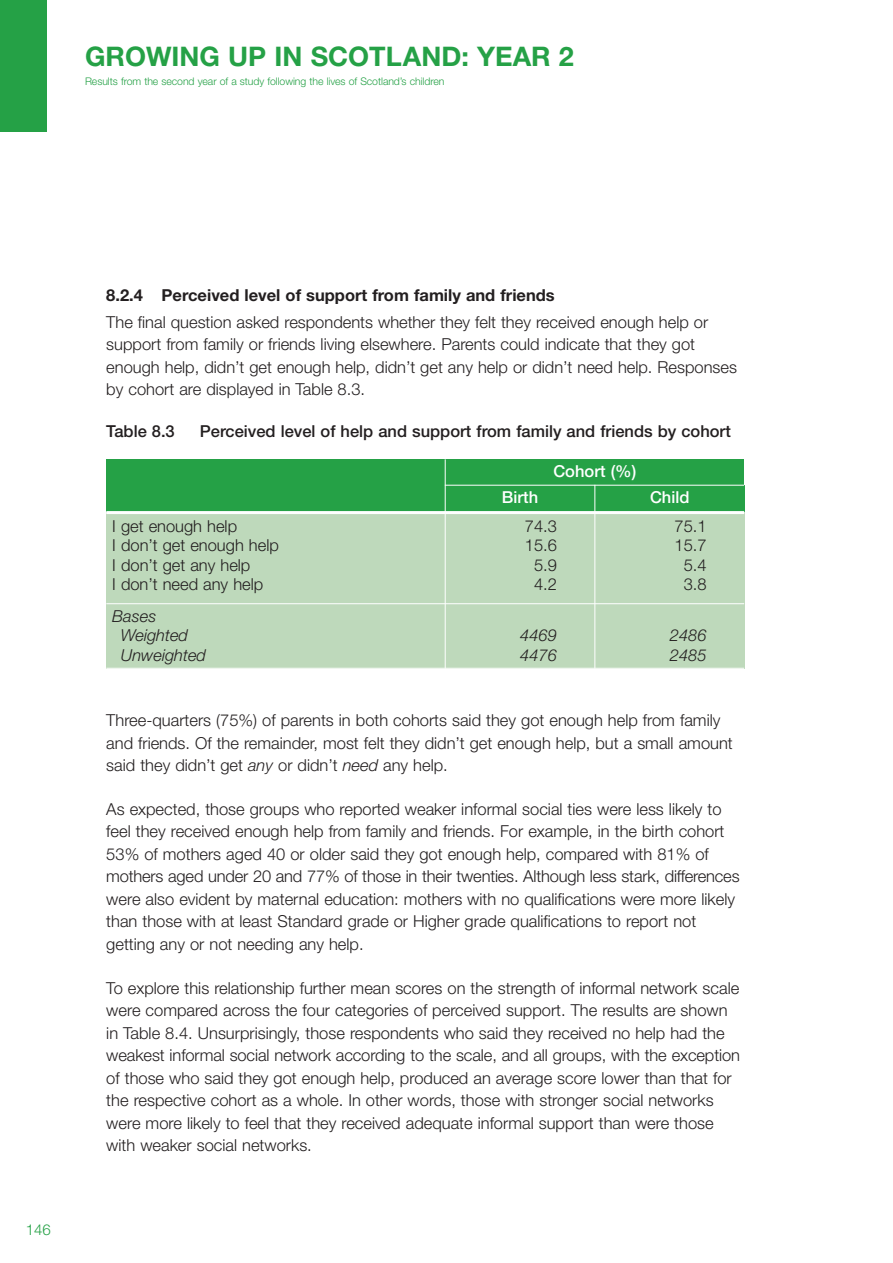
<style>
.page{position:relative;width:893px;height:1263px;background:#fff}
.page>*{position:absolute;margin:0;border:0;box-sizing:border-box;transform-origin:0 0}
.t1{font:700 27px "Helvetica Neue";color:#25a146}
.t2{font:300 16.5px/22.5px "Helvetica Neue";color:#231f20}
.t3{font:500 16.5px "Helvetica Neue";color:#231f20}
.t4{font:700 16.5px "Helvetica Neue";color:#231f20}
.t5{font:italic 300 16.5px/19.5px "Helvetica Neue";color:#231f20}
.t6{font:500 16.5px "Helvetica Neue";color:#fff}
.t7{font:300 15px "Helvetica Neue";color:#25a146}
.t8{font:300 10.5px "Helvetica Neue";letter-spacing:-.005em;color:#25a146}
.s1{font-style:italic}
</style>
<div class="page">
<div style="left:0;top:0;width:47px;height:132px;background:#25a146"></div>
<div style="left:106px;top:459px;width:339px;height:54px;background:#25a146"></div>
<div style="left:445px;top:459px;width:299px;height:26px;background:#25a146"></div>
<div style="left:445px;top:485px;width:150px;height:28px;background:#25a146"></div>
<div style="left:595px;top:485px;width:149px;height:28px;background:#25a146"></div>
<div style="left:106px;top:513px;width:339px;height:91px;background:#bed9bb"></div>
<div style="left:445px;top:513px;width:150px;height:91px;background:#bed9bb"></div>
<div style="left:595px;top:513px;width:149px;height:91px;background:#bed9bb"></div>
<div style="left:106px;top:604px;width:339px;height:65px;background:#bed9bb"></div>
<div style="left:445px;top:604px;width:150px;height:65px;background:#bed9bb"></div>
<div style="left:595px;top:604px;width:149px;height:65px;background:#bed9bb"></div>
<hr style="left:445px;top:459px;width:1px;height:210px;background:#fff">
<hr style="left:594px;top:485px;width:1px;height:184px;background:#fff">
<hr style="left:445px;top:485px;width:299px;height:1px;background:#fff">
<hr style="left:106px;top:511px;width:638px;height:3px;background:#fff">
<hr style="left:106px;top:603px;width:638px;height:1px;background:#fff">
<hr style="left:106px;top:668px;width:638px;height:1px;background:#fff">
<h1 class="t1" style="left:85px;top:47px;width:490px">GROWING UP IN SCOTLAND: YEAR 2</h1>
<p class="t8" style="left:85px;top:78px;width:361px">Results from the second year of a study following the lives of Scotland’s children</p>
<p class="t7" style="left:26px;top:1225px;width:27px">146</p>
<p class="t4" style="left:106px;top:289px;width:450px">8.2.4 Perceived level of support from family and friends</p>
<p class="t2" style="left:106px;top:312px;width:632px">The final question asked respondents whether they felt they received enough help or support from family or friends living elsewhere. Parents could indicate that they got enough help, didn’t get enough help, didn’t get any help or didn’t need help. Responses by cohort are displayed in Table 8.3.</p>
<p class="t3" style="left:106px;top:425px;width:70px">Table 8.3</p>
<p class="t3" style="left:200px;top:425px;width:532px">Perceived level of help and support from family and friends by cohort</p>
<p class="t6" style="left:553px;top:465px;width:84px">Cohort (%)</p>
<p class="t6" style="left:502px;top:492px;width:38px">Birth</p>
<p class="t6" style="left:650px;top:492px;width:41px">Child</p>
<p class="t2" style="left:112px;top:518px;width:168px;line-height:19.5px">I get enough help<br>I don’t get enough help<br>I don’t get any help<br>I don’t need any help</p>
<p class="t2" style="left:525px;top:518px;width:34px;line-height:19.5px;text-align:center">74.3<br>15.6<br>5.9<br>4.2</p>
<p class="t2" style="left:674px;top:518px;width:34px;line-height:19.5px;text-align:center">75.1<br>15.7<br>5.4<br>3.8</p>
<p class="t5" style="left:121px;top:608px;width:87px;text-indent:-8px">Bases<br>Weighted<br>Unweighted</p>
<p class="t5" style="left:520px;top:627px;width:38px">4469<br>4476</p>
<p class="t5" style="left:670px;top:627px;width:38px">2486<br>2485</p>
<p class="t2" style="left:106px;top:711px;width:628px">Three-quarters (75%) of parents in both cohorts said they got enough help from family and friends. Of the remainder, most felt they didn’t get enough help, but a small amount said they didn’t get <span class="s1">any</span> or didn’t <span class="s1">need</span> any help.</p>
<p class="t2" style="left:106px;top:799px;width:635px">As expected, those groups who reported weaker informal social ties were less likely to feel they received enough help from family and friends. For example, in the birth cohort 53% of mothers aged 40 or older said they got enough help, compared with 81% of mothers aged under 20 and 77% of those in their twenties. Although less stark, differences were also evident by maternal education: mothers with no qualifications were more likely than those with at least Standard grade or Higher grade qualifications to report not getting any or not needing any help.</p>
<p class="t2" style="left:106px;top:978px;width:635px">To explore this relationship further mean scores on the strength of informal network scale were compared across the four categories of perceived support. The results are shown in Table 8.4. Unsurprisingly, those respondents who said they received no help had the weakest informal social network according to the scale, and all groups, with the exception of those who said they got enough help, produced an average score lower than that for the respective cohort as a whole. In other words, those with stronger social networks were more likely to feel that they received adequate informal support than were those with weaker social networks.</p>
</div>
